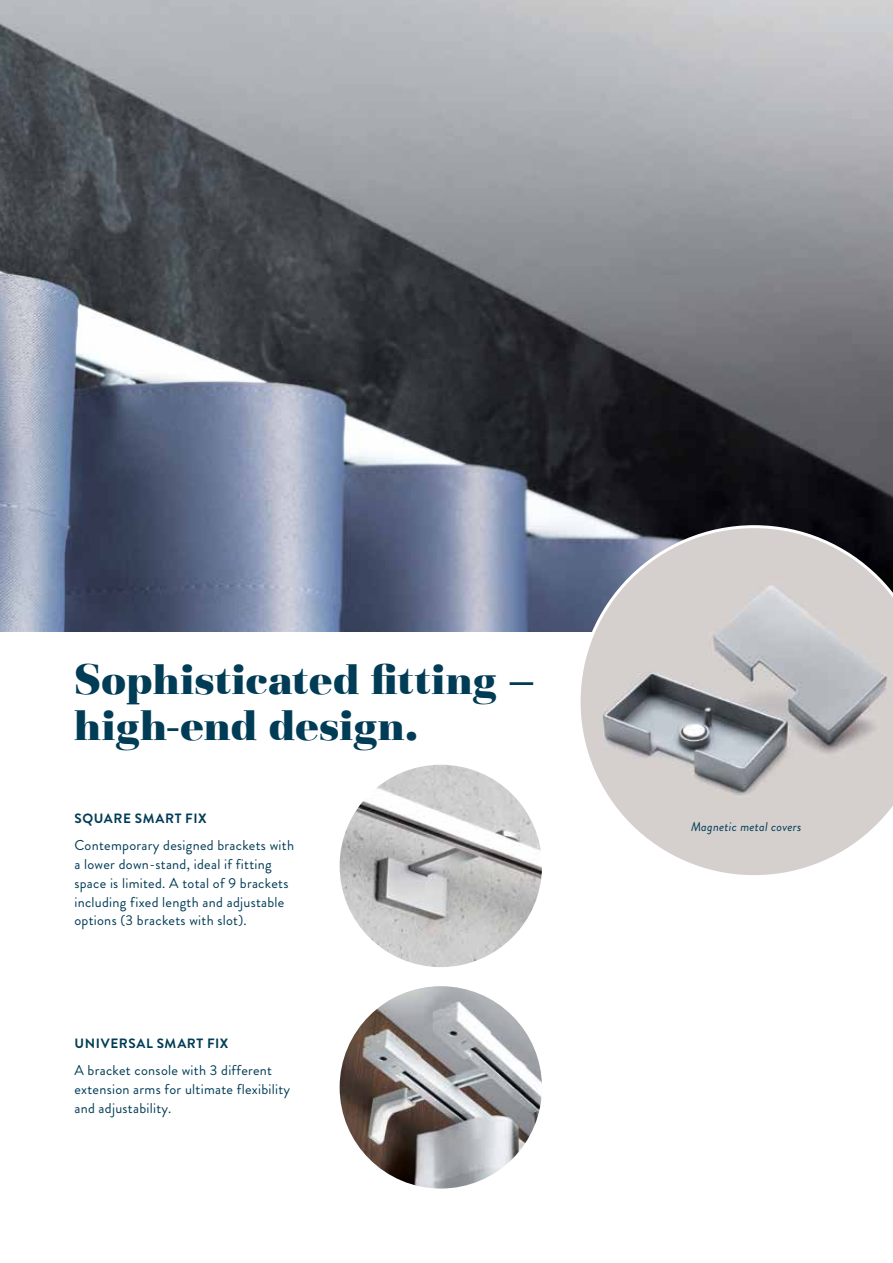
<style>
.page{position:relative;width:893px;height:1263px;background:#fff}
.page>*{position:absolute;margin:0;border:0;box-sizing:border-box;transform-origin:0 0}
.t1{font:900 44.25px/46.5px "Basilia";letter-spacing:.015em;color:#003c56}
.t2{font:14.25px/18.8px "Brandon Grotesque";letter-spacing:.02em;color:#003c56}
.t3{font:700 13.5px "Brandon Grotesque";letter-spacing:.05em;color:#003c56}
.t4{font:italic 12.75px "Brandon Grotesque";letter-spacing:.02em;color:#003c56}
</style>
<div class="page">
<img style="left:0;top:0;width:893px;height:631px">
<svg style="left:578px;top:525px;width:315px;height:350px;background:#bfbebf"></svg>
<img style="left:338px;top:985px;width:205px;height:205px;border-radius:103px">
<img style="left:338px;top:763px;width:205px;height:205px;border-radius:103px">
<h1 class="t1" style="left:74px;top:660px;width:462px">Sophisticated fitting – high-end design.</h1>
<p class="t3" style="left:75px;top:809px;width:134px">SQUARE SMART FIX</p>
<p class="t2" style="left:74px;top:836px;width:221px">Contemporary designed brackets with a lower down-stand, ideal if fitting space is limited. A total of 9 brackets including fixed length and adjustable options (3 brackets with slot).</p>
<p class="t3" style="left:75px;top:1034px;width:155px">UNIVERSAL SMART FIX</p>
<p class="t2" style="left:74px;top:1061px;width:217px">A bracket console with 3 different extension arms for ultimate flexibility and adjustability.</p>
<p class="t4" style="left:691px;top:818px;width:112px">Magnetic metal covers</p>
</div>
